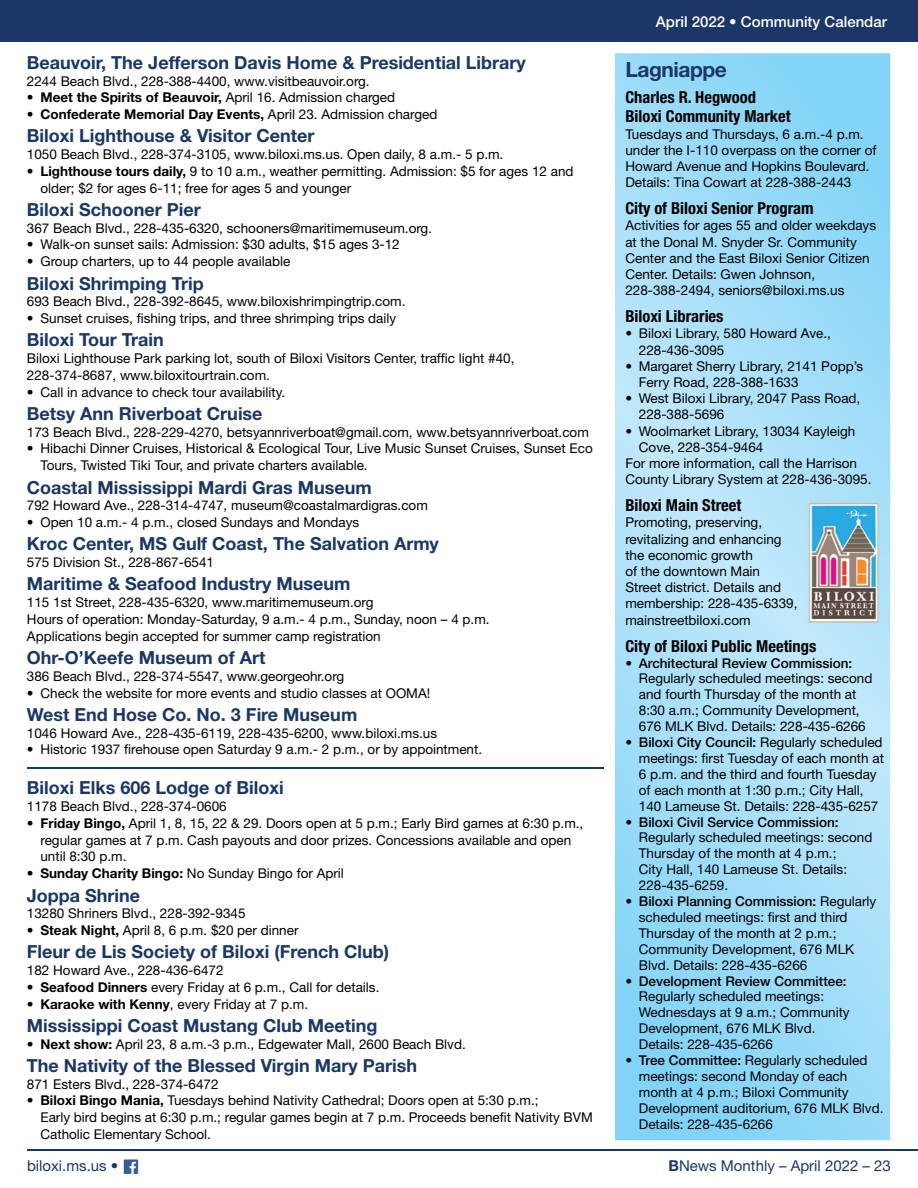
<style>
.page{position:relative;width:918px;height:1188px;background:#fff}
.page>*{position:absolute;margin:0;border:0;box-sizing:border-box;transform-origin:0 0}
.t1{font:700 21px "Helvetica Neue";letter-spacing:-.02em;color:#1a3768}
.t2{font:700 18px "Helvetica Neue";color:#1a3768}
.t3{font:700 condensed 16.5px/19.5px "Helvetica Neue";color:#000}
.t4{font:15px "Helvetica Neue";color:#1a3768}
.t5{font:500 15px "Helvetica Neue";color:#fff}
.t6{font:13.5px/15.9px "Helvetica Neue";color:#000}
.t7{font:700 13.5px "Helvetica Neue";color:#000}
.t8{font:500 13.5px "Helvetica Neue";color:#000}
.s1{font-weight:400}
.s2{font-weight:700}
.s3{font-weight:500}
</style>
<div class="page">
<div style="left:124px;top:1159px;width:14px;height:15px;background:#3d5a98"></div>
<svg style="left:130px;top:1162px;width:6px;height:12px"></svg>
<svg style="left:615px;top:53px;width:275px;height:1087px;background:#a2def9"></svg>
<img style="left:801px;top:498px;width:88px;height:126px">
<div style="left:0;top:0;width:918px;height:42px;background:#1a3768"></div>
<hr style="left:27px;top:768px;width:576px;height:1px;background:#1a3768">
<hr style="left:27px;top:1149px;width:891px;height:2px;background:#1a3768">
<h2 class="t2" style="left:27px;top:51px;width:501px">Beauvoir, The Jefferson Davis Home &amp; Presidential Library</h2>
<p class="t6" style="left:27px;top:73px;width:344px">2244 Beach Blvd., 228-388-4400, www.visitbeauvoir.org.</p>
<p class="t7" style="left:27px;top:89px;width:370px">• Meet the Spirits of Beauvoir, <span class="s1">April 16. Admission charged</span></p>
<p class="t7" style="left:27px;top:106px;width:412px">• Confederate Memorial Day Events, <span class="s1">April 23. Admission charged</span></p>
<h2 class="t2" style="left:27px;top:125px;width:289px">Biloxi Lighthouse &amp; Visitor Center</h2>
<p class="t6" style="left:27px;top:146px;width:478px">1050 Beach Blvd., 228-374-3105, www.biloxi.ms.us. Open daily, 8 a.m.- 5 p.m.</p>
<p class="t6" style="left:40px;top:162px;width:535px;line-height:16.8px;text-indent:-14px"><span class="s2">• Lighthouse tours daily,</span> 9 to 10 a.m., weather permitting. Admission: $5 for ages 12 and older; $2 for ages 6-11; free for ages 5 and younger</p>
<h2 class="t2" style="left:27px;top:198px;width:175px">Biloxi Schooner Pier</h2>
<p class="t6" style="left:27px;top:220px;width:407px">367 Beach Blvd., 228-435-6320, schooners@maritimemuseum.org.</p>
<p class="t6" style="left:27px;top:237px;width:374px">• Walk-on sunset sails: Admission: $30 adults, $15 ages 3-12</p>
<p class="t6" style="left:27px;top:253px;width:265px">• Group charters, up to 44 people available</p>
<h2 class="t2" style="left:27px;top:272px;width:178px">Biloxi Shrimping Trip</h2>
<p class="t6" style="left:27px;top:293px;width:380px">693 Beach Blvd., 228-392-8645, www.biloxishrimpingtrip.com.</p>
<p class="t6" style="left:27px;top:310px;width:371px">• Sunset cruises, fishing trips, and three shrimping trips daily</p>
<h2 class="t2" style="left:27px;top:329px;width:138px">Biloxi Tour Train</h2>
<p class="t6" style="left:27px;top:350px;width:489px;line-height:16.8px">Biloxi Lighthouse Park parking lot, south of Biloxi Visitors Center, traffic light #40,<br>228-374-8687, www.biloxitourtrain.com.</p>
<p class="t6" style="left:27px;top:384px;width:260px">• Call in advance to check tour availability.</p>
<h2 class="t2" style="left:27px;top:402px;width:237px">Betsy Ann Riverboat Cruise</h2>
<p class="t6" style="left:27px;top:424px;width:563px">173 Beach Blvd., 228-229-4270, betsyannriverboat@gmail.com, www.betsyannriverboat.com</p>
<p class="t6" style="left:40px;top:440px;width:554px;line-height:16.8px;text-indent:-14px">• Hibachi Dinner Cruises, Historical &amp; Ecological Tour, Live Music Sunset Cruises, Sunset Eco<br>Tours, Twisted Tiki Tour, and private charters available.</p>
<h2 class="t2" style="left:27px;top:476px;width:346px">Coastal Mississippi Mardi Gras Museum</h2>
<p class="t6" style="left:27px;top:497px;width:402px">792 Howard Ave., 228-314-4747, museum@coastalmardigras.com</p>
<p class="t6" style="left:27px;top:514px;width:334px">• Open 10 a.m.- 4 p.m., closed Sundays and Mondays</p>
<h2 class="t2" style="left:27px;top:533px;width:414px">Kroc Center, MS Gulf Coast, The Salvation Army</h2>
<p class="t6" style="left:27px;top:554px;width:189px">575 Division St., 228-867-6541</p>
<h2 class="t2" style="left:27px;top:573px;width:325px">Maritime &amp; Seafood Industry Museum</h2>
<p class="t6" style="left:27px;top:594px;width:464px;line-height:16.8px">115 1st Street, 228-435-6320, www.maritimemuseum.org<br>Hours of operation: Monday-Saturday, 9 a.m.- 4 p.m., Sunday, noon – 4 p.m.<br>Applications begin accepted for summer camp registration</p>
<h2 class="t2" style="left:27px;top:646px;width:240px">Ohr-O’Keefe Museum of Art</h2>
<p class="t6" style="left:27px;top:668px;width:319px">386 Beach Blvd., 228-374-5547, www.georgeohr.org</p>
<p class="t6" style="left:27px;top:685px;width:405px">• Check the website for more events and studio classes at OOMA!</p>
<h2 class="t2" style="left:27px;top:703px;width:332px">West End Hose Co. No. 3 Fire Museum</h2>
<p class="t6" style="left:27px;top:725px;width:412px">1046 Howard Ave., 228-435-6119, 228-435-6200, www.biloxi.ms.us</p>
<p class="t6" style="left:27px;top:741px;width:457px">• Historic 1937 firehouse open Saturday 9 a.m.- 2 p.m., or by appointment.</p>
<h2 class="t2" style="left:27px;top:777px;width:258px">Biloxi Elks 606 Lodge of Biloxi</h2>
<p class="t6" style="left:27px;top:798px;width:201px">1178 Beach Blvd., 228-374-0606</p>
<p class="t6" style="left:40px;top:815px;width:544px;line-height:16.8px;text-indent:-14px"><span class="s2">• Friday Bingo,</span> April 1, 8, 15, 22 &amp; 29. Doors open at 5 p.m.; Early Bird games at 6:30 p.m., regular games at 7 p.m. Cash payouts and door prizes. Concessions available and open until 8:30 p.m.</p>
<p class="t6" style="left:27px;top:865px;width:319px"><span class="s2">• Sunday Charity Bingo:</span> No Sunday Bingo for April</p>
<h2 class="t2" style="left:27px;top:884px;width:115px">Joppa Shrine</h2>
<p class="t6" style="left:27px;top:905px;width:220px">13280 Shriners Blvd., 228-392-9345</p>
<p class="t6" style="left:27px;top:922px;width:273px"><span class="s2">• Steak Night,</span> April 8, 6 p.m. $20 per dinner</p>
<h2 class="t2" style="left:27px;top:941px;width:364px">Fleur de Lis Society of Biloxi (French Club)</h2>
<p class="t6" style="left:27px;top:962px;width:198px">182 Howard Ave., 228-436-6472</p>
<p class="t6" style="left:27px;top:979px;width:354px"><span class="s2">• Seafood Dinners</span> every Friday at 6 p.m., Call for details.</p>
<p class="t6" style="left:27px;top:996px;width:283px"><span class="s2">• Karaoke with Kenny</span>, every Friday at 7 p.m.</p>
<h2 class="t2" style="left:27px;top:1014px;width:352px">Mississippi Coast Mustang Club Meeting</h2>
<p class="t6" style="left:27px;top:1036px;width:440px"><span class="s2">• Next show:</span> April 23, 8 a.m.-3 p.m., Edgewater Mall, 2600 Beach Blvd.</p>
<h2 class="t2" style="left:27px;top:1054px;width:392px">The Nativity of the Blessed Virgin Mary Parish</h2>
<p class="t6" style="left:27px;top:1076px;width:193px">871 Esters Blvd., 228-374-6472</p>
<p class="t6" style="left:40px;top:1092px;width:554px;line-height:16.8px;text-indent:-14px"><span class="s2">• Biloxi Bingo Mania,</span> Tuesdays behind Nativity Cathedral; Doors open at 5:30 p.m.;<br>Early bird begins at 6:30 p.m.; regular games begin at 7 p.m. Proceeds benefit Nativity BVM<br>Catholic Elementary School.</p>
<p class="t4" style="left:27px;top:1157px;width:93px">biloxi.ms.us •</p>
<p class="t5" style="left:656px;top:13px;width:233px">April 2022 • Community Calendar</p>
<h1 class="t1" style="left:625px;top:56px;width:103px">Lagniappe</h1>
<p class="t3" style="left:625px;top:87px;width:167px">Charles R. Hegwood<br>Biloxi Community Market</p>
<p class="t6" style="left:625px;top:126px;width:253px">Tuesdays and Thursdays, 6 a.m.-4 p.m. under the I-110 overpass on the corner of Howard Avenue and Hopkins Boulevard.<br>Details: Tina Cowart at 228-388-2443</p>
<p class="t3" style="left:625px;top:198px;width:190px">City of Biloxi Senior Program</p>
<p class="t6" style="left:625px;top:217px;width:252px">Activities for ages 55 and older weekdays at the Donal M. Snyder Sr. Community Center and the East Biloxi Senior Citizen Center. Details: Gwen Johnson, 228-388-2494, seniors@biloxi.ms.us</p>
<p class="t3" style="left:625px;top:306px;width:100px">Biloxi Libraries</p>
<p class="t6" style="left:639px;top:325px;width:194px;text-indent:-14px">• Biloxi Library, 580 Howard Ave.,<br>228-436-3095</p>
<p class="t6" style="left:639px;top:358px;width:226px;text-indent:-14px">• Margaret Sherry Library, 2141 Popp’s<br>Ferry Road, 228-388-1633</p>
<p class="t6" style="left:639px;top:390px;width:223px;text-indent:-14px">• West Biloxi Library, 2047 Pass Road,<br>228-388-5696</p>
<p class="t6" style="left:625px;top:423px;width:232px">• Woolmarket Library, 13034 Kayleigh</p>
<p class="t6" style="left:639px;top:439px;width:126px">Cove, 228-354-9464</p>
<p class="t6" style="left:625px;top:455px;width:233px">For more information, call the Harrison</p>
<p class="t6" style="left:625px;top:471px;width:248px">County Library System at 228-436-3095.</p>
<p class="t3" style="left:625px;top:495px;width:117px">Biloxi Main Street</p>
<p class="t6" style="left:625px;top:514px;width:174px">Promoting, preserving, revitalizing and enhancing the economic growth<br>of the downtown Main<br>Street district. Details and membership: 228-435-6339, mainstreetbiloxi.com</p>
<p class="t3" style="left:625px;top:636px;width:193px">City of Biloxi Public Meetings</p>
<p class="t8" style="left:625px;top:655px;width:228px">• Architectural Review Commission:</p>
<p class="t6" style="left:639px;top:670px;width:235px">Regularly scheduled meetings: second and fourth Thursday of the month at 8:30 a.m.; Community Development, 676 MLK Blvd. Details: 228-435-6266</p>
<p class="t6" style="left:639px;top:734px;width:247px;text-indent:-14px"><span class="s3">• Biloxi City Council:</span> Regularly scheduled meetings: first Tuesday of each month at 6 p.m. and the third and fourth Tuesday of each month at 1:30 p.m.; City Hall, 140 Lameuse St. Details: 228-435-6257</p>
<p class="t8" style="left:625px;top:814px;width:215px">• Biloxi Civil Service Commission:</p>
<p class="t6" style="left:639px;top:829px;width:235px">Regularly scheduled meetings: second<br>Thursday of the month at 4 p.m.;<br>City Hall, 140 Lameuse St. Details:<br>228-435-6259.</p>
<p class="t6" style="left:639px;top:893px;width:239px;text-indent:-14px"><span class="s3">• Biloxi Planning Commission:</span> Regularly scheduled meetings: first and third Thursday of the month at 2 p.m.; Community Development, 676 MLK Blvd. Details: 228-435-6266</p>
<p class="t8" style="left:625px;top:973px;width:223px">• Development Review Committee:</p>
<p class="t6" style="left:639px;top:988px;width:212px">Regularly scheduled meetings:<br>Wednesdays at 9 a.m.; Community<br>Development, 676 MLK Blvd.<br>Details: 228-435-6266</p>
<p class="t6" style="left:639px;top:1052px;width:246px;text-indent:-14px"><span class="s3">• Tree Committee:</span> Regularly scheduled meetings: second Monday of each month at 4 p.m.; Biloxi Community Development auditorium, 676 MLK Blvd.<br>Details: 228-435-6266</p>
<p class="t4" style="left:668px;top:1157px;width:224px"><span class="s2">B</span>News Monthly – April 2022 – 23</p>
</div>
